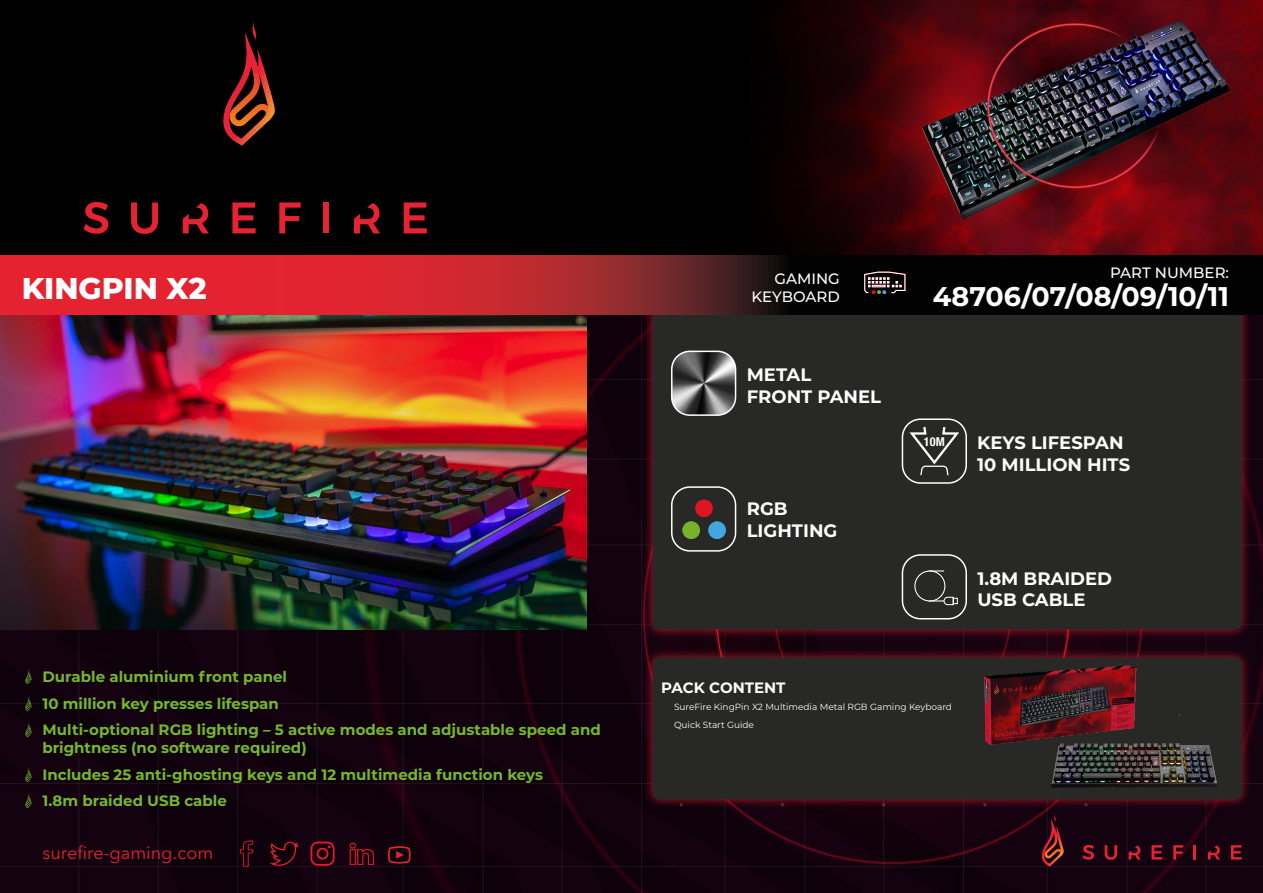
<style>
.page{position:relative;width:1263px;height:893px;background:#fff}
.page>*{position:absolute;margin:0;border:0;box-sizing:border-box;transform-origin:0 0}
.t1{font:800 30px "Montserrat";color:#fff}
.t2{font:700 27px "Montserrat";color:#fff}
.t3{font:700 18px/21.6px "Montserrat";color:#fff}
.t4{font:18px "Avenir Next LT Pro";color:#e62330}
.t5{font:700 15px/26.5px "Montserrat";color:#76b82a}
.t6{font:500 15px/18px "Montserrat";color:#fff;text-align:right}
.t7{font:700 15px "Montserrat";color:#fff}
.t8{font:700 condensed 12.3px "Helvetica Neue LT Std";color:#fff}
.t9{font:9px/17.5px "Montserrat";color:#fff}
</style>
<div class="page">
<div style="left:0;top:315px;width:1263px;height:578px;background:#14020f"></div>
<div style="left:0;top:0;width:1263px;height:259px;background:#000"></div>
<svg style="left:83px;top:202px;width:25px;height:32px"></svg>
<svg style="left:131px;top:202px;width:27px;height:32px"></svg>
<svg style="left:232px;top:202px;width:24px;height:31px"></svg>
<svg style="left:279px;top:202px;width:22px;height:31px"></svg>
<div style="left:323px;top:202px;width:6px;height:31px;background:#e62330"></div>
<svg style="left:404px;top:202px;width:23px;height:31px"></svg>
<svg style="left:183px;top:203px;width:26px;height:30px"></svg>
<svg style="left:354px;top:203px;width:26px;height:30px"></svg>
<svg style="left:223px;top:22px;width:52px;height:124px"></svg>
<svg style="left:1042px;top:814px;width:22px;height:52px"></svg>
<svg style="left:1082px;top:845px;width:12px;height:15px"></svg>
<svg style="left:1104px;top:845px;width:13px;height:15px"></svg>
<svg style="left:1151px;top:845px;width:11px;height:14px"></svg>
<svg style="left:1173px;top:845px;width:10px;height:14px"></svg>
<hr style="left:1193px;top:845px;width:3px;height:14px;background:#e62330">
<svg style="left:1231px;top:845px;width:11px;height:14px"></svg>
<svg style="left:1128px;top:845px;width:13px;height:14px"></svg>
<svg style="left:1208px;top:845px;width:12px;height:14px"></svg>
<img style="left:344px;top:838px;width:34px;height:31px">
<img style="left:306px;top:837px;width:34px;height:32px">
<img style="left:268px;top:837px;width:33px;height:32px">
<svg style="left:387px;top:845px;width:24px;height:19px"></svg>
<img style="left:229px;top:837px;width:34px;height:32px">
<div style="left:643px;top:647px;width:609px;height:162px;background:#e62330;opacity:.75"></div>
<div style="left:653px;top:657px;width:589px;height:142px;background:#282827;border-radius:7px"></div>
<img style="left:1048px;top:745px;width:168px;height:68px">
<img style="left:927px;top:640px;width:265px;height:139px">
<img style="left:0;top:315px;width:586px;height:314px">
<img style="left:779px;top:0;width:484px;height:255px">
<div style="left:643px;top:293px;width:609px;height:347px;background:#e62330;opacity:.75"></div>
<div style="left:653px;top:303px;width:589px;height:326px;background:#282827;border-radius:7px"></div>
<svg style="left:907px;top:424px;width:54px;height:53px"></svg>
<div style="left:902px;top:418px;width:65px;height:66px;border:2px solid #fff;border-radius:18px"></div>
<div style="left:914px;top:570px;width:31px;height:31px;border:1px solid #fff;border-radius:50%"></div>
<svg style="left:929px;top:570px;width:15px;height:1px"></svg>
<svg style="left:929px;top:596px;width:29px;height:10px"></svg>
<div style="left:902px;top:554px;width:65px;height:65px;border:2px solid #fff;border-radius:18px"></div>
<img style="left:672px;top:351px;width:63px;height:64px">
<div style="left:671px;top:351px;width:65px;height:65px;border:2px solid #fff;border-radius:18px"></div>
<img style="left:674px;top:489px;width:61px;height:60px">
<div style="left:671px;top:486px;width:65px;height:66px;border:2px solid #fff;border-radius:18px"></div>
<svg style="left:0;top:255px;width:1263px;height:60px;background:#77181d"></svg>
<img style="left:871px;top:294px;width:15px;height:6px">
<svg style="left:864px;top:271px;width:42px;height:23px"></svg>
<svg style="left:25px;top:669px;width:7px;height:15px"></svg>
<svg style="left:25px;top:696px;width:7px;height:15px"></svg>
<svg style="left:25px;top:722px;width:7px;height:15px"></svg>
<svg style="left:25px;top:767px;width:7px;height:15px"></svg>
<svg style="left:25px;top:793px;width:7px;height:15px"></svg>
<h1 class="t1" style="left:22px;top:266px;width:186px">KINGPIN X2</h1>
<p class="t5" style="left:43px;top:663px;width:560px">Durable aluminium front panel<br>10 million key presses lifespan<br>Multi-optional RGB lighting – 5 active modes and adjustable speed and</p>
<p class="t5" style="left:43px;top:734px;width:502px">brightness (no software required)<br>Includes 25 anti-ghosting keys and 12 multimedia function keys<br>1.8m braided USB cable</p>
<p class="t4" style="left:43px;top:842px;width:172px">surefire-gaming.com</p>
<p class="t6" style="left:751px;top:269px;width:90px">GAMING<br>KEYBOARD</p>
<p class="t3" style="left:747px;top:363px;width:136px">METAL<br>FRONT PANEL</p>
<p class="t3" style="left:747px;top:497px;width:92px">RGB<br>LIGHTING</p>
<p class="t6" style="left:1110px;top:263px;width:120px">PART NUMBER:</p>
<h2 class="t2" style="left:933px;top:277px;width:298px">48706/07/08/09/10/11</h2>
<p class="t8" style="left:924px;top:434px;width:22px">10M</p>
<p class="t3" style="left:977px;top:431px;width:154px">KEYS LIFESPAN<br>10 MILLION HITS</p>
<p class="t3" style="left:977px;top:567px;width:136px">1.8M BRAIDED<br>USB CABLE</p>
<p class="t7" style="left:661px;top:677px;width:126px">PACK CONTENT</p>
<p class="t9" style="left:674px;top:698px;width:279px">SureFire KingPin X2 Multimedia Metal RGB Gaming Keyboard<br>Quick Start Guide</p>
</div>
